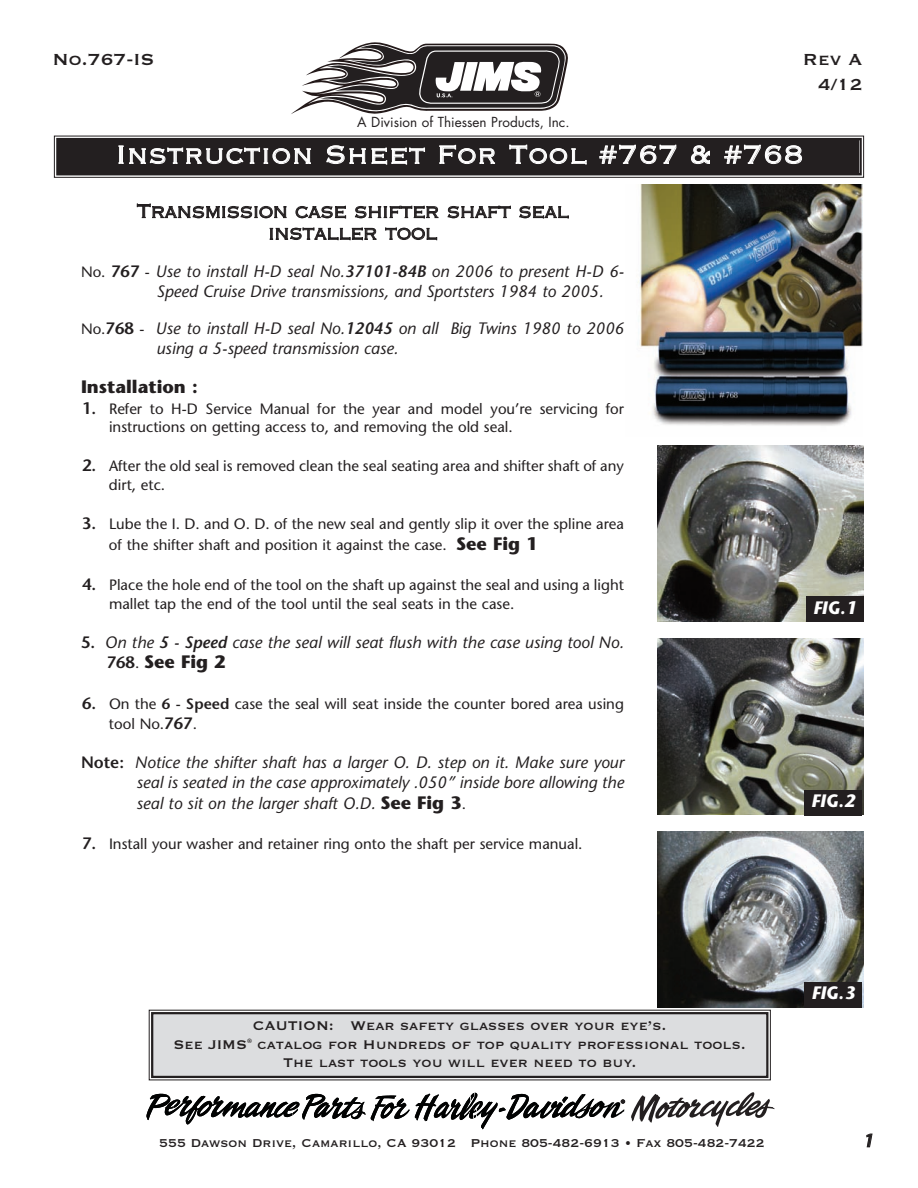
<style>
.page{position:relative;width:918px;height:1188px;background:#fff}
.page>*{position:absolute;margin:0;border:0;box-sizing:border-box;transform-origin:0 0}
.t1{font:33px "Copperplate Thirty Two BC";letter-spacing:.005em;color:#fff}
.t2{font:21px/25.2px "Copperplate Thirty One BC";color:#231f20;text-align:right}
.t3{font:18px/21.8px "Copperplate Thirty Two AB";color:#231f20;text-align:center}
.t4{font:700 18px "Stone Sans";color:#231f20}
.t5{font:italic 700 18px "Stone Sans";color:#fff}
.t6{font:italic 600 18px "Stone Sans";color:#231f20}
.t7{font:italic 16.5px/19.8px "Stone Sans";color:#231f20}
.t8{font:16.5px/18.3px "Copperplate Thirty One BC";color:#231f20;text-align:center}
.t9{font:15px/18.8px "Stone Sans";color:#231f20}
.t10{font:15px "Copperplate Thirty One BC";color:#231f20}
.t11{font:13.5px "Futura";color:#231f20}
.s1{font-style:normal;font-size:15px}
.s2{font-weight:600;font-style:normal}
.s3{font-weight:600}
.s4{font-weight:600;font-size:16.5px}
.s5{font-weight:700;font-size:18px}
.s6{font-weight:400;font-size:15px}
.s7{font-weight:700;font-style:normal;font-size:18px}
</style>
<div class="page">
<svg style="left:291px;top:42px;width:277px;height:72px"></svg>
<div style="left:152px;top:1013px;width:615px;height:64px;background:#dcdddf"></div>
<div style="left:151px;top:1012px;width:617px;height:66px;border:2px solid #231f20"></div>
<svg style="left:631px;top:1092px;width:144px;height:35px"></svg>
<svg style="left:146px;top:1093px;width:479px;height:36px"></svg>
<div style="left:58px;top:140px;width:802px;height:33px;background:#231f20"></div>
<div style="left:54px;top:136px;width:810px;height:42px;border:1px solid #231f20"></div>
<div style="left:56px;top:138px;width:806px;height:37px;border:2px solid #231f20"></div>
<img style="left:658px;top:638px;width:206px;height:177px">
<div style="left:804px;top:790px;width:58px;height:25px;background:#231f20"></div>
<img style="left:658px;top:445px;width:206px;height:177px">
<div style="left:806px;top:597px;width:58px;height:25px;background:#231f20"></div>
<img style="left:658px;top:831px;width:206px;height:176px">
<div style="left:805px;top:982px;width:57px;height:25px;background:#231f20"></div>
<img style="left:638px;top:184px;width:224px;height:242px">
<h2 class="t2" style="left:52px;top:45px;width:104px">No.767-IS</h2>
<p class="t11" style="left:357px;top:116px;width:214px">A Division of Thiessen Products, Inc.</p>
<h2 class="t2" style="left:803px;top:45px;width:61px">Rev A<br>4/12</h2>
<h1 class="t1" style="left:116px;top:133px;width:690px">Instruction Sheet For Tool #767 &amp; #768</h1>
<p class="t3" style="left:137px;top:202px;width:434px">Transmission case shifter shaft seal installer tool</p>
<p class="t7" style="left:156px;top:263px;width:469px;text-indent:-75px"><span class="s1">No.</span> <span class="s2">767</span> <span class="s1">-</span> Use to install H-D seal No.<span class="s3">37101-84B</span> on 2006 to present H-D 6-<br>Speed Cruise Drive transmissions, and Sportsters 1984 to 2005.</p>
<p class="t7" style="left:156px;top:320px;width:469px;text-indent:-75px"><span class="s1">No.</span><span class="s2">768</span> <span class="s1">-</span> Use to install H-D seal No.<span class="s3">12045</span> on all Big Twins 1980 to 2006 using a 5-speed transmission case.</p>
<p class="t4" style="left:81px;top:380px;width:118px">Installation :</p>
<p class="t9" style="left:109px;top:401px;width:516px;text-indent:-27px"><span class="s4">1.</span> Refer to H-D Service Manual for the year and model you’re servicing for instructions on getting access to, and removing the old seal.</p>
<p class="t9" style="left:109px;top:458px;width:517px;text-indent:-27px"><span class="s4">2.</span> After the old seal is removed clean the seal seating area and shifter shaft of any dirt, etc.</p>
<p class="t9" style="left:109px;top:515px;width:517px;line-height:20.9px;text-indent:-27px"><span class="s4">3.</span> Lube the I. D. and O. D. of the new seal and gently slip it over the spline area of the shifter shaft and position it against the case. <span class="s5">See Fig 1</span></p>
<p class="t9" style="left:109px;top:577px;width:517px;text-indent:-27px"><span class="s4">4.</span> Place the hole end of the tool on the shaft up against the seal and using a light mallet tap the end of the tool until the seal seats in the case.</p>
<p class="t7" style="left:81px;top:634px;width:545px"><span class="s2">5.</span> On the <span class="s3">5 - Speed</span> case the seal will seat flush with the case using tool No.</p>
<p class="t4" style="left:107px;top:655px;width:120px"><span class="s4">768</span><span class="s6">.</span> See Fig 2</p>
<p class="t9" style="left:109px;top:695px;width:517px;line-height:19.8px;text-indent:-27px"><span class="s4">6.</span> On the <span class="s3">6 - Speed</span> case the seal will seat inside the counter bored area using tool No.<span class="s4">767</span>.</p>
<p class="t7" style="left:136px;top:754px;width:489px;line-height:20.4px;text-align:justify;text-indent:-55px"><span class="s2">Note:</span> Notice the shifter shaft has a larger O. D. step on it. Make sure your seal is seated in the case approximately .050” inside bore allowing the seal to sit on the larger shaft O.D. <span class="s7">See Fig 3</span><span class="s1">.</span></p>
<p class="t9" style="left:82px;top:836px;width:502px"><span class="s4">7.</span> Install your washer and retainer ring onto the shaft per service manual.</p>
<p class="t5" style="left:813px;top:600px;width:46px">FIG.1</p>
<p class="t5" style="left:811px;top:794px;width:46px">FIG.2</p>
<p class="t8" style="left:174px;top:1016px;width:574px">CAUTION: Wear safety glasses over your eye’s.<br>See JIMS<sup>®</sup> catalog for Hundreds of top quality professional tools.<br>The last tools you will ever need to buy.</p>
<p class="t5" style="left:811px;top:986px;width:46px">FIG.3</p>
<p class="t10" style="left:159px;top:1133px;width:607px">555 Dawson Drive, Camarillo, CA 93012 Phone 805-482-6913 • Fax 805-482-7422</p>
<p class="t6" style="left:863px;top:1134px;width:12px">1</p>
</div>
